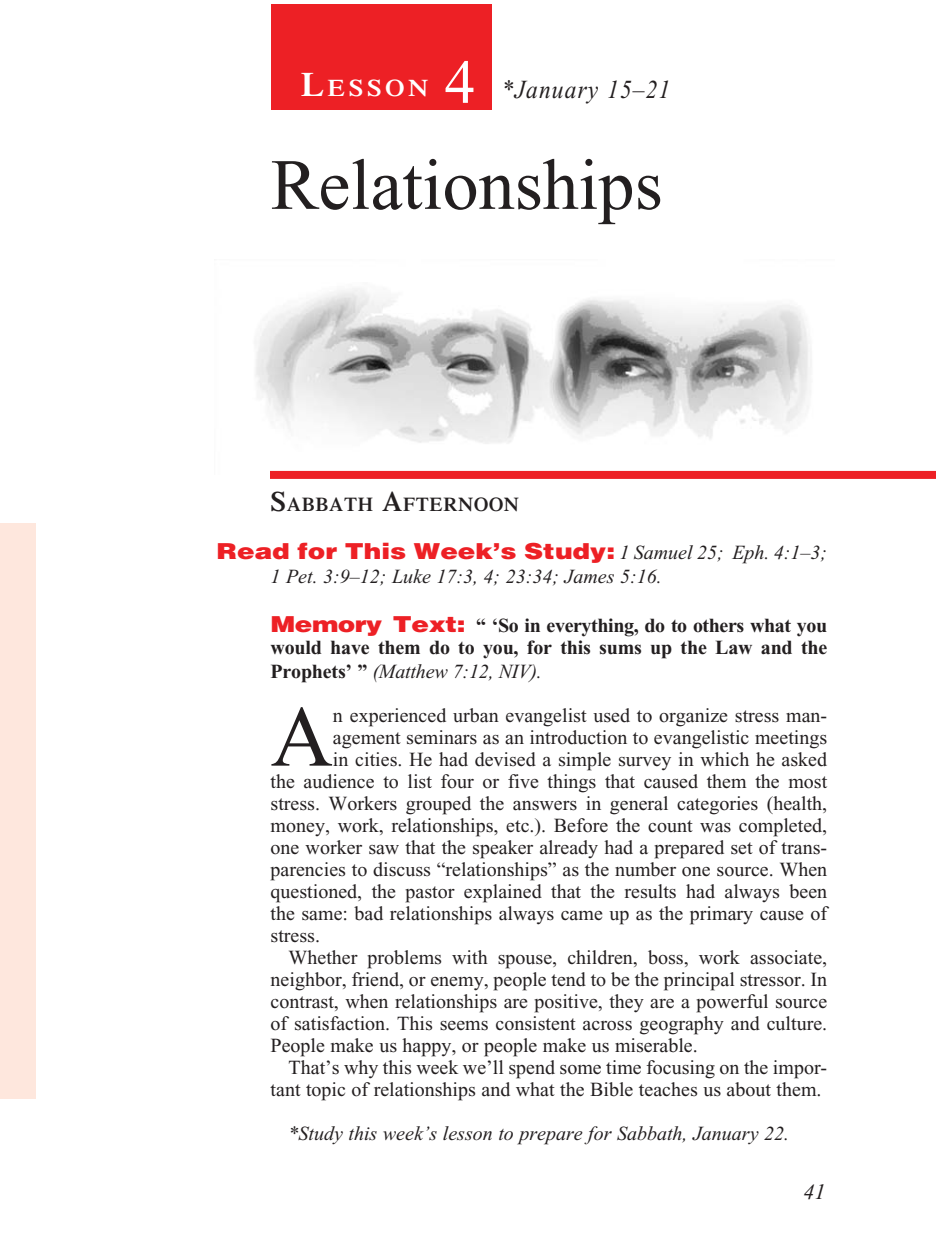
<style>
.page{position:relative;width:936px;height:1260px;background:#fff}
.page>*{position:absolute;margin:0;border:0;box-sizing:border-box;transform-origin:0 0}
._4-Body_Copy{font:86.4px "Times New Roman";color:#231f20}
._1-Lesson_Title{font:72px "Times New Roman";color:#231f20}
.t1{font:62px "Times New Roman";color:#fff}
._00-Month-Day{font:italic 26px "Times New Roman";letter-spacing:.05em;color:#231f20;scale:.9 1}
.t2{font:600 23.8px "Times";color:#fff;scale:1.1 1}
._6-question{font:900 22px "Helvetica";color:#ed2025;scale:1.2 1}
.t3{font:italic 22px "Times New Roman";color:#231f20}
._4-Body_Copy-2{font:20px/22px "Times New Roman";color:#231f20;text-align:justify}
._4-Body_Copy-3{font:700 20px/22px "Times New Roman";letter-spacing:-.01em;color:#231f20}
.Study_this_week_s{font:italic 20px "Times New Roman";color:#231f20}
._6-question-2{font:italic 20px "Times New Roman";color:#231f20}
._4-Body_Copy-4{font:italic 20px "Times New Roman";letter-spacing:-.01em;color:#231f20}
._3-Sabbath_Afternoon{font:600 19.6px "Times";letter-spacing:.035em;color:#231f20}
.s1{font-size:34px}
.s2{font-size:28px}
.s3{font-family:"Times New Roman";font-weight:400;font-style:italic;font-size:20px;color:#231f20}
.s4{font-family:"Helvetica";font-weight:900;font-size:22px;color:#ed2025}
.s5{font-weight:700;font-style:normal}
</style>
<div class="page">
<div style="left:271px;top:4px;width:221px;height:105px;background:#ed2025"></div>
<img style="left:255px;top:288px;width:580px;height:183px">
<div style="left:270px;top:471px;width:666px;height:8px;background:#ed2025"></div>
<div style="left:0;top:523px;width:36px;height:576px;background:#fee7dd"></div>
<p class="t2" style="left:301px;top:74px;width:117px"><span class="s1">L</span>ESSON</p>
<p class="t1" style="left:445px;top:48px;width:32px">4</p>
<p class="_00-Month-Day" style="left:502px;top:75px;width:189px">*January 15–21</p>
<p class="_1-Lesson_Title" style="left:271px;top:146px;width:394px">Relationships</p>
<p class="_3-Sabbath_Afternoon" style="left:271px;top:493px;width:250px"><span class="s2">S</span>ABBATH <span class="s2">A</span>FTERNOON</p>
<p class="_6-question" style="left:217px;top:537px;width:510px">Read for This Week’s Study: <span class="s3">1 Samuel 25; Eph. 4:1–3;</span></p>
<p class="_6-question-2" style="left:271px;top:566px;width:393px">1 Pet. 3:9–12; Luke 17:3, 4; 23:34; James 5:16.</p>
<p class="_4-Body_Copy-3" style="left:271px;top:614px;width:558px"><span class="s4">Memory Text:</span> “ ‘So in everything, do to others what you would have them do to you, for this sums up the Law and the</p>
<p class="_4-Body_Copy-4" style="left:271px;top:660px;width:273px"><span class="s5">Prophets’ ”</span> (Matthew 7:12, NIV).</p>
<p class="_4-Body_Copy" style="left:271px;top:690px;width:64px">A</p>
<p class="_4-Body_Copy-2" style="left:333px;top:704px;width:496px">n experienced urban evangelist used to organize stress man-</p>
<p class="_4-Body_Copy-2" style="left:333px;top:726px;width:496px">agement seminars as an introduction to evangelistic meetings</p>
<p class="_4-Body_Copy-2" style="left:333px;top:748px;width:496px">in cities. He had devised a simple survey in which he asked</p>
<p class="_4-Body_Copy-2" style="left:271px;top:770px;width:558px">the audience to list four or five things that caused them the most</p>
<p class="_4-Body_Copy-2" style="left:271px;top:792px;width:558px">stress. Workers grouped the answers in general categories (health,</p>
<p class="_4-Body_Copy-2" style="left:271px;top:814px;width:558px">money, work, relationships, etc.). Before the count was completed,</p>
<p class="_4-Body_Copy-2" style="left:271px;top:836px;width:558px">one worker saw that the speaker already had a prepared set of trans-</p>
<p class="_4-Body_Copy-2" style="left:271px;top:858px;width:558px">parencies to discuss “relationships” as the number one source. When</p>
<p class="_4-Body_Copy-2" style="left:271px;top:880px;width:558px">questioned, the pastor explained that the results had always been</p>
<p class="_4-Body_Copy-2" style="left:271px;top:902px;width:558px">the same: bad relationships always came up as the primary cause of</p>
<p class="_4-Body_Copy-2" style="left:271px;top:924px;width:51px">stress.</p>
<p class="_4-Body_Copy-2" style="left:271px;top:946px;width:558px;text-indent:18px">Whether problems with spouse, children, boss, work associate, neighbor, friend, or enemy, people tend to be the principal stressor. In contrast, when relationships are positive, they are a powerful source of satisfaction. This seems consistent across geography and culture.<br>People make us happy, or people make us miserable.</p>
<p class="_4-Body_Copy-2" style="left:271px;top:1056px;width:558px;text-align:right">That’s why this week we’ll spend some time focusing on the impor&shy;tant topic of relationships and what the Bible teaches us about them.</p>
<p class="Study_this_week_s" style="left:289px;top:1122px;width:502px">*Study this week’s lesson to prepare for Sabbath, January 22.</p>
<p class="t3" style="left:803px;top:1180px;width:23px">41</p>
</div>
